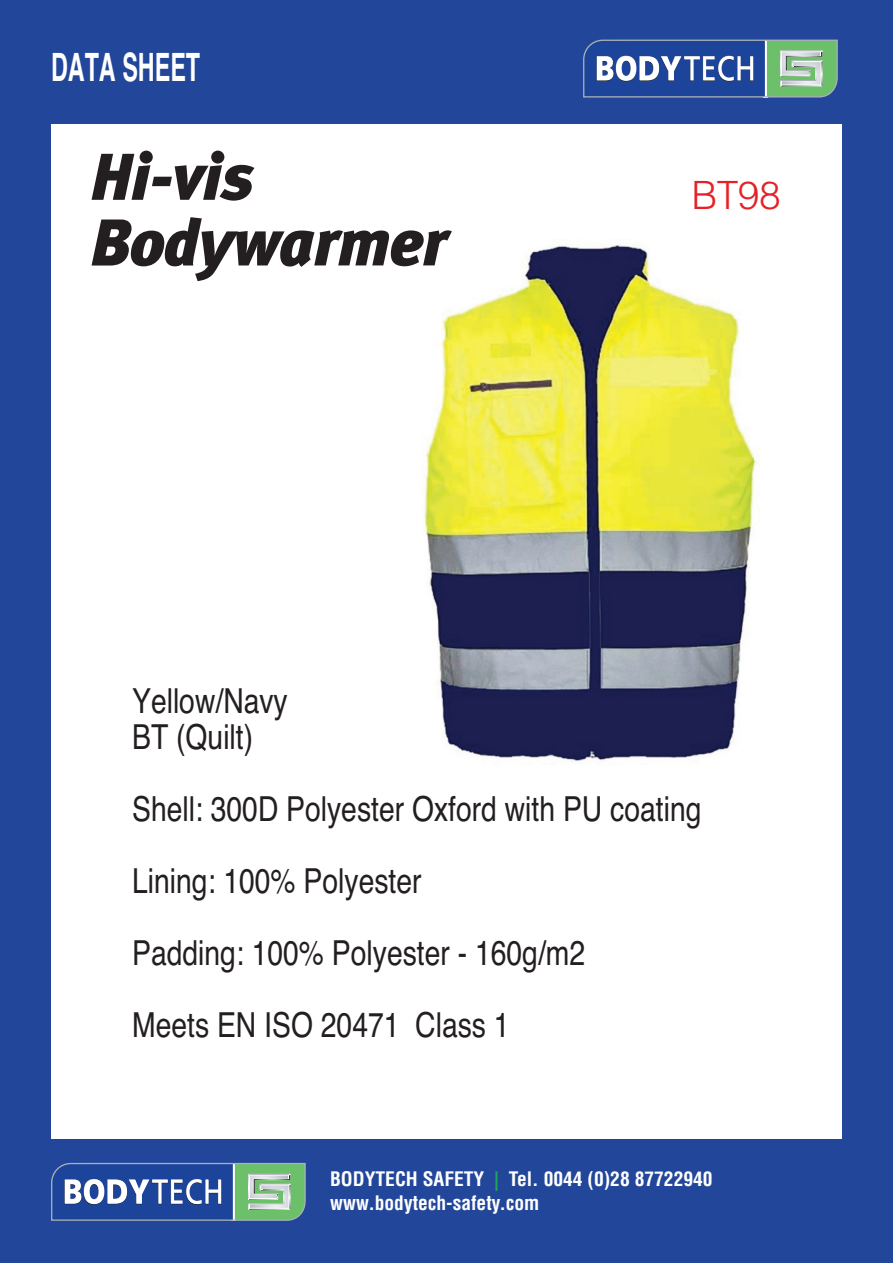
<style>
.page{position:relative;width:893px;height:1263px;background:#22469a}
.page>*{position:absolute;margin:0;border:0;box-sizing:border-box;transform-origin:0 0}
.t1{font:italic 900 66px/65.7px "Meta Plus";letter-spacing:-.015em;color:#231f20}
.t2{font:700 condensed 39px "Helvetica";color:#fff;scale:.73 1}
.t3{font:300 39px "Helvetica";color:#e52027}
.t4{font:condensed 34.5px/72px "Helvetica";color:#231f20}
.t5{font:700 condensed 19.5px/23.4px "Helvetica";color:#fff}
.s1{color:#1ea65b}
</style>
<div class="page">
<div style="left:51px;top:125px;width:791px;height:1014px;background:#fff"></div>
<img style="left:422px;top:244px;width:336px;height:518px">
<svg style="left:583px;top:40px;width:255px;height:58px"></svg>
<svg style="left:51px;top:1163px;width:255px;height:58px"></svg>
<p class="t2" style="left:51px;top:45px;width:206px">DATA SHEET</p>
<h1 class="t1" style="left:90px;top:144px;width:359px">Hi-vis<br>Bodywarmer</h1>
<p class="t3" style="left:691px;top:162px;width:91px">BT98</p>
<p class="t4" style="left:132px;top:683px;width:157px;line-height:36px">Yellow/Navy<br>BT (Quilt)</p>
<p class="t4" style="left:132px;top:773px;width:571px">Shell: 300D Polyester Oxford with PU coating<br>Lining: 100% Polyester<br>Padding: 100% Polyester - 160g/m2<br>Meets EN ISO 20471 Class 1</p>
<p class="t5" style="left:330px;top:1169px;width:384px">BODYTECH SAFETY <span class="s1">|</span> Tel. 0044 (0)28 87722940 www.bodytech-safety.com</p>
</div>
